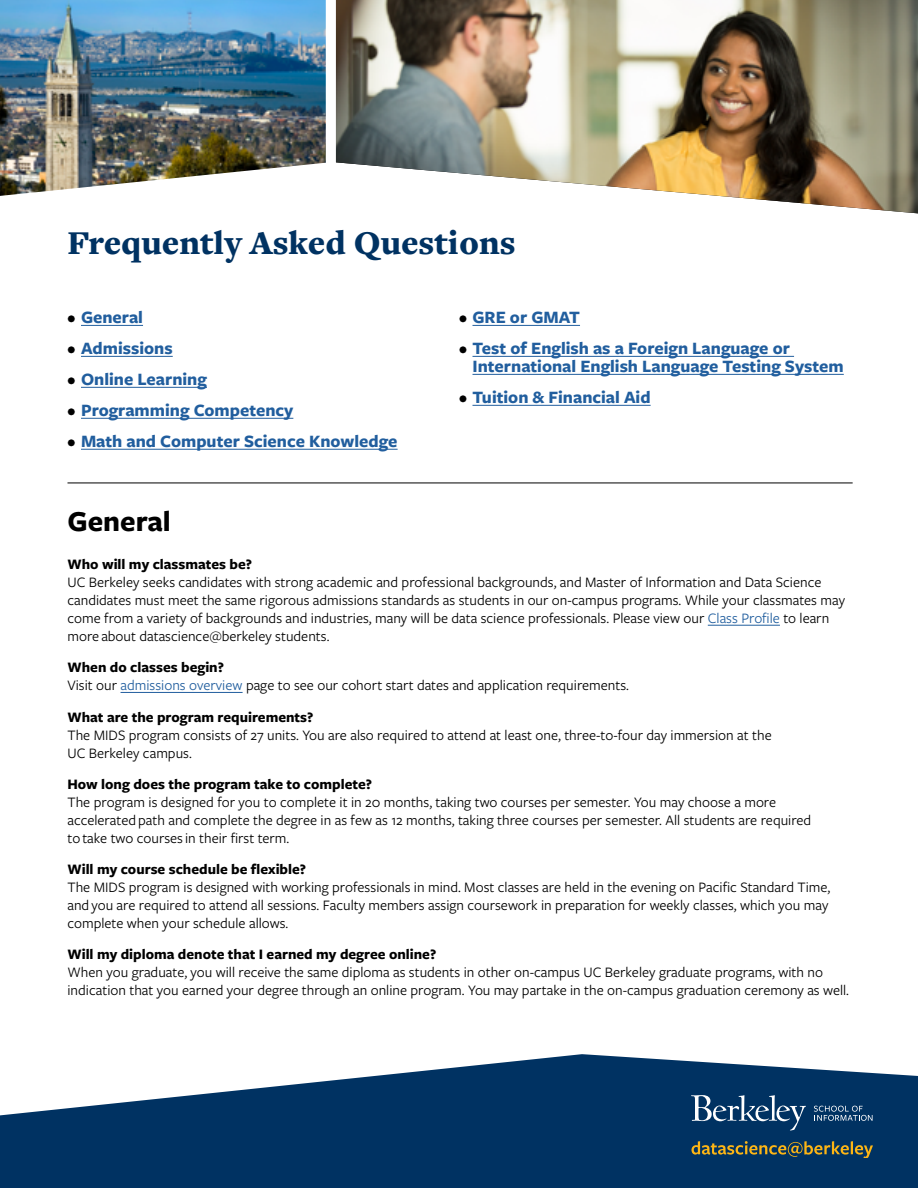
<style>
.page{position:relative;width:918px;height:1188px;background:#fff}
.page>*{position:absolute;margin:0;border:0;box-sizing:border-box;transform-origin:0 0}
.t1{font:900 34.65px "Freight Text Pro";color:#003262}
.t2{font:700 30px "Freight Sans Pro";color:#000}
.t3{font:700 18px/18px "Freight Sans Pro";color:#215e9e}
.t4{font:15px/18px "Freight Sans Pro";color:#000}
.t5{font:700 15px "Freight Sans Pro";color:#000}
.s1{color:#000}
.s2{color:#215e9e}
.s3{font-weight:700}
</style>
<div class="page">
<svg style="left:0;top:1054px;width:918px;height:134px;fill:#003262"></svg>
<svg style="left:692px;top:1141px;width:181px;height:16px;background:#4c594a"></svg>
<svg style="left:814px;top:1106px;width:59px;height:15px"></svg>
<svg style="left:691px;top:1095px;width:115px;height:35px;background:#30587f"></svg>
<hr style="left:708px;top:625px;width:72px;height:1px;background:#215e9e">
<hr style="left:121px;top:692px;width:122px;height:1px;background:#215e9e">
<hr style="left:68px;top:483px;width:785px;height:1px;background:#000">
<hr style="left:81px;top:325px;width:62px;height:1px;background:#215e9e">
<hr style="left:81px;top:356px;width:92px;height:1px;background:#215e9e">
<hr style="left:81px;top:387px;width:126px;height:1px;background:#215e9e">
<hr style="left:81px;top:418px;width:212px;height:1px;background:#215e9e">
<hr style="left:81px;top:449px;width:317px;height:1px;background:#215e9e">
<hr style="left:472px;top:325px;width:108px;height:1px;background:#215e9e">
<hr style="left:472px;top:356px;width:322px;height:1px;background:#215e9e">
<hr style="left:472px;top:374px;width:372px;height:1px;background:#215e9e">
<hr style="left:472px;top:405px;width:179px;height:1px;background:#215e9e">
<img style="left:336px;top:0;width:582px;height:213px">
<img style="left:0;top:0;width:326px;height:196px">
<h1 class="t1" style="left:68px;top:219px;width:450px">Frequently Asked Questions</h1>
<p class="t3" style="left:68px;top:307px;width:77px"><span class="s1">•</span> General</p>
<p class="t3" style="left:68px;top:338px;width:107px"><span class="s1">•</span> Admissions</p>
<p class="t3" style="left:68px;top:369px;width:141px"><span class="s1">•</span> Online Learning</p>
<p class="t3" style="left:68px;top:400px;width:227px"><span class="s1">•</span> Programming Competency</p>
<p class="t3" style="left:68px;top:431px;width:332px"><span class="s1">•</span> Math and Computer Science Knowledge</p>
<p class="t3" style="left:459px;top:307px;width:123px"><span class="s1">•</span> GRE or GMAT</p>
<p class="t3" style="left:472px;top:338px;width:373px;text-indent:-14px"><span class="s1">•</span> Test of English as a Foreign Language or<br>International English Language Testing System</p>
<p class="t3" style="left:459px;top:387px;width:193px"><span class="s1">•</span> Tuition &amp; Financial Aid</p>
<h2 class="t2" style="left:68px;top:501px;width:105px">General</h2>
<p class="t5" style="left:68px;top:554px;width:186px">Who will my classmates be?</p>
<p class="t4" style="left:68px;top:573px;width:779px">UC Berkeley seeks candidates with strong academic and professional backgrounds, and Master of Information and Data Science candidates must meet the same rigorous admissions standards as students in our on-campus programs. While your classmates may come from a variety of backgrounds and industries, many will be data science professionals. Please view our <span class="s2">Class Profile</span> to learn more about datascience@berkeley students.</p>
<p class="t4" style="left:68px;top:658px;width:563px"><span class="s3">When do classes begin?<br></span>Visit our <span class="s2">admissions overview</span> page to see our cohort start dates and application requirements.</p>
<p class="t5" style="left:68px;top:706px;width:247px">What are the program requirements?</p>
<p class="t4" style="left:68px;top:725px;width:706px">The MIDS program consists of 27 units. You are also required to attend at least one, three-to-four day immersion at the<br>UC Berkeley campus.</p>
<p class="t5" style="left:68px;top:774px;width:306px">How long does the program take to complete?</p>
<p class="t4" style="left:68px;top:792px;width:745px">The program is designed for you to complete it in 20 months, taking two courses per semester. You may choose a more accelerated path and complete the degree in as few as 12 months, taking three courses per semester. All students are required to take two courses in their first term.</p>
<p class="t5" style="left:68px;top:859px;width:240px">Will my course schedule be flexible?</p>
<p class="t4" style="left:68px;top:878px;width:764px">The MIDS program is designed with working professionals in mind. Most classes are held in the evening on Pacific Standard Time, and you are required to attend all sessions. Faculty members assign coursework in preparation for weekly classes, which you may complete when your schedule allows.</p>
<p class="t5" style="left:68px;top:944px;width:370px">Will my diploma denote that I earned my degree online?</p>
<p class="t4" style="left:68px;top:963px;width:783px">When you graduate, you will receive the same diploma as students in other on-campus UC Berkeley graduate programs, with no indication that you earned your degree through an online program. You may partake in the on-campus graduation ceremony as well.</p>
</div>
